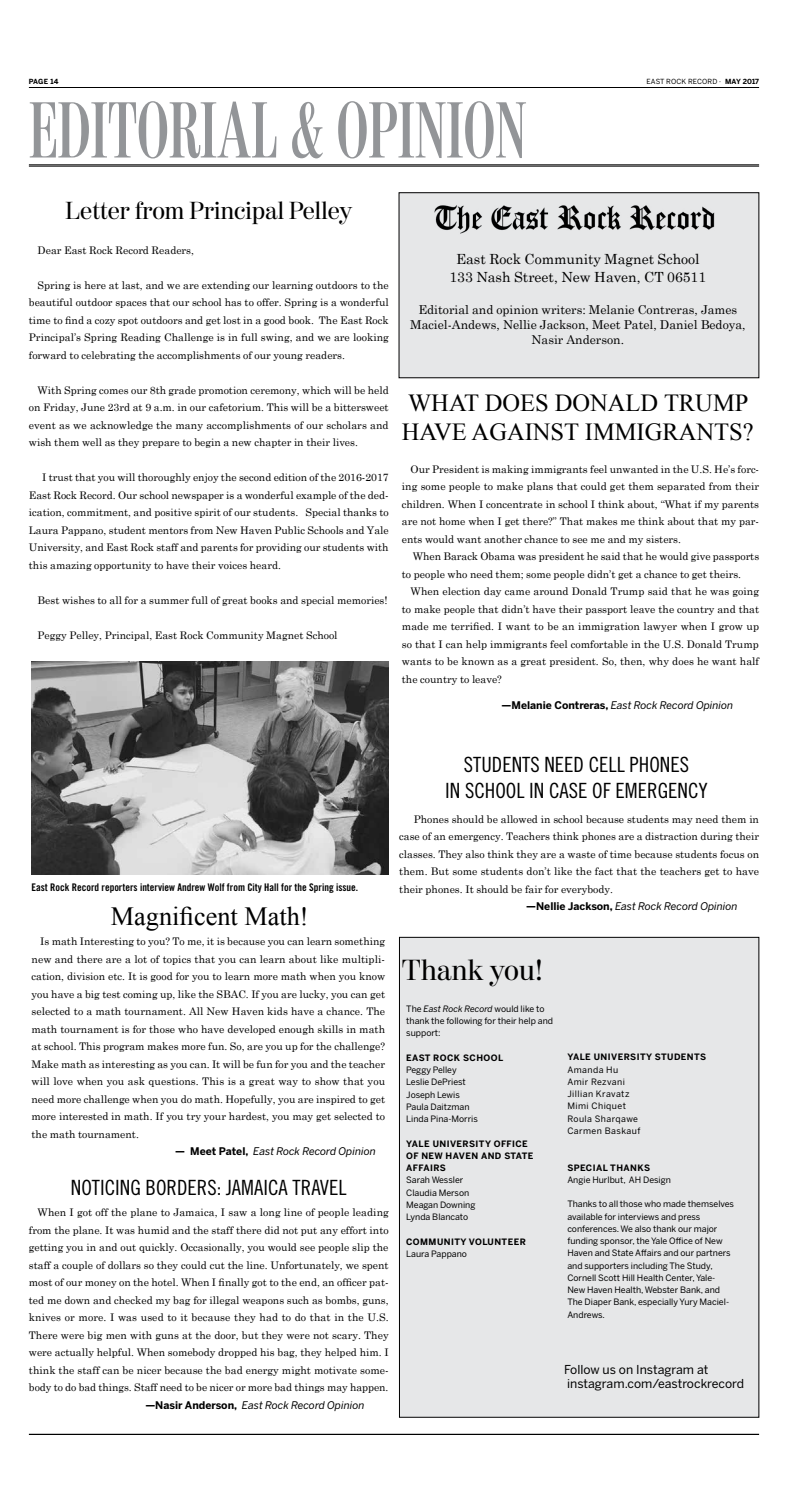
<style>
.page{position:relative;width:788px;height:1512px;background:#fff}
.page>*{position:absolute;margin:0;border:0;box-sizing:border-box;transform-origin:0 0}
.t1{font:78.75px "Moderno FB Comp";color:#939598}
.t2{font:28.88px "Moderno FB";color:#000}
.t3{font:26.25px "Times New Roman";color:#000}
.t4{font:24.5px/29.4px "Times New Roman";color:#000}
.t5{font:24.5px "Moderno FB";color:#000}
.t6{font:21px/25.2px "Trade Gothic Cond Eighteen";color:#000;text-align:center}
.t7{font:14px/17.5px "Century Schoolbook";color:#000;text-align:center}
.t8{font:12.25px/14.9px "Century Schoolbook";color:#000;text-align:center}
.t9{font:12.25px/14.7px "Benton Sans";color:#000}
.t10{font:10.5px/17.5px "Century Schoolbook";color:#000;text-align:justify}
.t11{font:italic 10.5px "Benton Sans";color:#000}
.t12{font:10.5px "Trade Gothic Bold Cond Twenty";color:#000}
.t13{font:8.75px/12.2px "Benton Sans";color:#000}
.t14{font:700 8.75px/12.2px "Benton Sans";letter-spacing:.05em;color:#000}
.t15{font:8.75px/12.2px "Benton Sans";letter-spacing:.05em;color:#000}
.t16{font:7px "Benton Sans";letter-spacing:.02em;color:#000}
.t17{font:700 7px "Benton Sans";letter-spacing:.005em;color:#000}
.s1{font-weight:700}
.s2{font-weight:700;font-style:normal}
.s3{font-style:italic}
</style>
<div class="page">
<hr style="left:29px;top:164px;width:730px;height:1px;background:#000">
<hr style="left:29px;top:166px;width:730px;height:1px;background:#000">
<hr style="left:29px;top:87px;width:730px;height:1px;background:#000">
<hr style="left:29px;top:1434px;width:730px;height:1px;background:#000">
<div style="left:399px;top:937px;width:359px;height:480px;background:#e6e7e8"></div>
<div style="left:399px;top:193px;width:359px;height:185px;background:#e6e7e8"></div>
<div style="left:399px;top:192px;width:360px;height:186px;border:1px solid #000"></div>
<img style="left:434px;top:205px;width:281px;height:29px">
<img style="left:32px;top:662px;width:356px;height:212px">
<p class="t17" style="left:29px;top:78px;width:31px">PAGE 14</p>
<p class="t16" style="left:646px;top:78px;width:114px">EAST ROCK RECORD · <span class="s1">MAY 2017</span></p>
<h1 class="t1" style="left:29px;top:87px;width:499px">EDITORIAL &amp; OPINION</h1>
<h3 class="t5" style="left:66px;top:197px;width:288px">Letter from Principal Pelley</h3>
<p class="t10" style="left:38px;top:241px;width:158px">Dear East Rock Record Readers,</p>
<p class="t10" style="left:29px;top:276px;width:361px;text-indent:9px">Spring is here at last, and we are extending our learning outdoors to the beautiful outdoor spaces that our school has to offer. Spring is a wonderful time to find a cozy spot outdoors and get lost in a good book. The East Rock Principal’s Spring Reading Challenge is in full swing, and we are looking forward to celebrating the accomplishments of our young readers.</p>
<p class="t10" style="left:29px;top:381px;width:361px;text-indent:9px">With Spring comes our 8th grade promotion ceremony, which will be held on Friday, June 23rd at 9 a.m. in our cafetorium. This will be a bittersweet event as we acknowledge the many accomplishments of our scholars and wish them well as they prepare to begin a new chapter in their lives.</p>
<p class="t10" style="left:29px;top:468px;width:361px;text-indent:13px">I trust that you will thoroughly enjoy the second edition of the 2016-2017<br>East Rock Record. Our school newspaper is a wonderful example of the ded&shy;ication, commitment, and positive spirit of our students. Special thanks to Laura Pappano, student mentors from New Haven Public Schools and Yale University, and East Rock staff and parents for providing our students with this amazing opportunity to have their voices heard.</p>
<p class="t10" style="left:38px;top:591px;width:351px">Best wishes to all for a summer full of great books and special memories!</p>
<p class="t10" style="left:38px;top:626px;width:301px">Peggy Pelley, Principal, East Rock Community Magnet School</p>
<h3 class="t7" style="left:449px;top:250px;width:258px">East Rock Community Magnet School<br>133 Nash Street, New Haven, CT 06511</h3>
<p class="t8" style="left:410px;top:302px;width:337px">Editorial and opinion writers: Melanie Contreras, James<br>Maciel-Andews, Nellie Jackson, Meet Patel, Daniel Bedoya,<br>Nasir Anderson.</p>
<h3 class="t4" style="left:402px;top:387px;width:353px">WHAT DOES DONALD TRUMP<br>HAVE AGAINST IMMIGRANTS?</h3>
<p class="t10" style="left:402px;top:460px;width:359px;text-indent:9px">Our President is making immigrants feel unwanted in the U.S. He’s forc&shy;ing some people to make plans that could get them separated from their children. When I concentrate in school I think about, “What if my parents are not home when I get there?” That makes me think about that my par&shy;ents would want another chance to see me and my sisters.</p>
<p class="t10" style="left:402px;top:547px;width:359px;text-indent:11px">When Barack Obama was president he said that he would give passports to people who need them; some people didn’t get a chance to get theirs.</p>
<p class="t10" style="left:402px;top:582px;width:359px;text-indent:9px">When election day came around Donald Trump said that he was going to make people that didn’t have their passport leave the country and that made me terrified. I want to be an immigration lawyer when I grow up so that I can help immigrants feel comfortable in the U.S. Donald Trump wants to be known as a great president. So, then, why does he want half the country to leave?</p>
<p class="t11" style="left:501px;top:699px;width:233px"><span class="s2">—Melanie Contreras,</span> East Rock Record Opinion</p>
<p class="t12" style="left:31px;top:881px;width:328px">East Rock Record reporters interview Andrew Wolf from City Hall for the Spring issue.</p>
<h3 class="t3" style="left:111px;top:898px;width:199px">Magnificent Math!</h3>
<p class="t10" style="left:32px;top:932px;width:355px;text-indent:9px">Is math Interesting to you? To me, it is because you can learn something new and there are a lot of topics that you can learn about like multipli&shy;cation, division etc. It is good for you to learn more math when you know you have a big test coming up, like the SBAC. If you are lucky, you can get selected to a math tournament. All New Haven kids have a chance. The math tournament is for those who have developed enough skills in math at school. This program makes more fun. So, are you up for the challenge?<br>Make math as interesting as you can. It will be fun for you and the teacher will love when you ask questions. This is a great way to show that you need more challenge when you do math. Hopefully, you are inspired to get more interested in math. If you try your hardest, you may get selected to the math tournament.</p>
<p class="t11" style="left:175px;top:1145px;width:202px"><span class="s2">— Meet Patel,</span> East Rock Record Opinion</p>
<h3 class="t6" style="left:71px;top:1175px;width:277px">NOTICING BORDERS: JAMAICA TRAVEL</h3>
<p class="t10" style="left:29px;top:1203px;width:361px;text-indent:9px">When I got off the plane to Jamaica, I saw a long line of people leading from the plane. It was humid and the staff there did not put any effort into getting you in and out quickly. Occasionally, you would see people slip the staff a couple of dollars so they could cut the line. Unfortunately, we spent most of our money on the hotel. When I finally got to the end, an officer pat&shy;ted me down and checked my bag for illegal weapons such as bombs, guns, knives or more. I was used to it because they had to do that in the U.S.<br>There were big men with guns at the door, but they were not scary. They were actually helpful. When somebody dropped his bag, they helped him. I think the staff can be nicer because the bad energy might motivate some&shy;body to do bad things. Staff need to be nicer or more bad things may happen.</p>
<p class="t11" style="left:145px;top:1399px;width:221px"><span class="s2">—Nasir Anderson,</span> East Rock Record Opinion</p>
<h3 class="t6" style="left:445px;top:752px;width:264px">STUDENTS NEED CELL PHONES<br>IN SCHOOL IN CASE OF EMERGENCY</h3>
<p class="t10" style="left:399px;top:810px;width:361px;text-indent:14px">Phones should be allowed in school because students may need them in case of an emergency. Teachers think phones are a distraction during their classes. They also think they are a waste of time because students focus on them. But some students don’t like the fact that the teachers get to have their phones. It should be fair for everybody.</p>
<p class="t11" style="left:526px;top:900px;width:213px"><span class="s2">—Nellie Jackson,</span> East Rock Record Opinion</p>
<h2 class="t2" style="left:402px;top:954px;width:142px">Thank you!</h2>
<p class="t13" style="left:406px;top:1002px;width:148px">The <span class="s3">East Rock Record</span> would like to thank the following for their help and support:</p>
<p class="t14" style="left:406px;top:1051px;width:98px">EAST ROCK SCHOOL</p>
<p class="t13" style="left:406px;top:1064px;width:73px">Peggy Pelley<br>Leslie DePriest<br>Joseph Lewis<br>Paula Daitzman<br>Linda Pina-Morris</p>
<p class="t14" style="left:406px;top:1137px;width:129px">YALE UNIVERSITY OFFICE<br>OF NEW HAVEN AND STATE<br>AFFAIRS</p>
<p class="t13" style="left:406px;top:1174px;width:71px">Sarah Wessler<br>Claudia Merson<br>Meagan Downing<br>Lynda Blancato</p>
<p class="t14" style="left:406px;top:1235px;width:121px">COMMUNITY VOLUNTEER</p>
<p class="t13" style="left:406px;top:1247px;width:62px">Laura Pappano</p>
<p class="t14" style="left:567px;top:1051px;width:140px">YALE UNIVERSITY STUDENTS</p>
<p class="t15" style="left:567px;top:1063px;width:75px">Amanda Hu<br>Amir Rezvani<br>Jillian Kravatz<br>Mimi Chiquet<br>Roula Sharqawe<br>Carmen Baskauf</p>
<p class="t14" style="left:567px;top:1161px;width:84px">SPECIAL THANKS</p>
<p class="t13" style="left:567px;top:1173px;width:105px">Angie Hurlbut, AH Design</p>
<p class="t13" style="left:567px;top:1198px;width:168px">Thanks to all those who made themselves available for interviews and press conferences. We also thank our major funding sponsor, the Yale Office of New Haven and State Affairs and our partners and supporters including The Study, Cornell Scott Hill Health Center, Yale-New Haven Health, Webster Bank, and The Diaper Bank, especially Yury Maciel-Andrews.</p>
<p class="t9" style="left:564px;top:1362px;width:181px">Follow us on Instagram at instagram.com/eastrockrecord</p>
</div>
